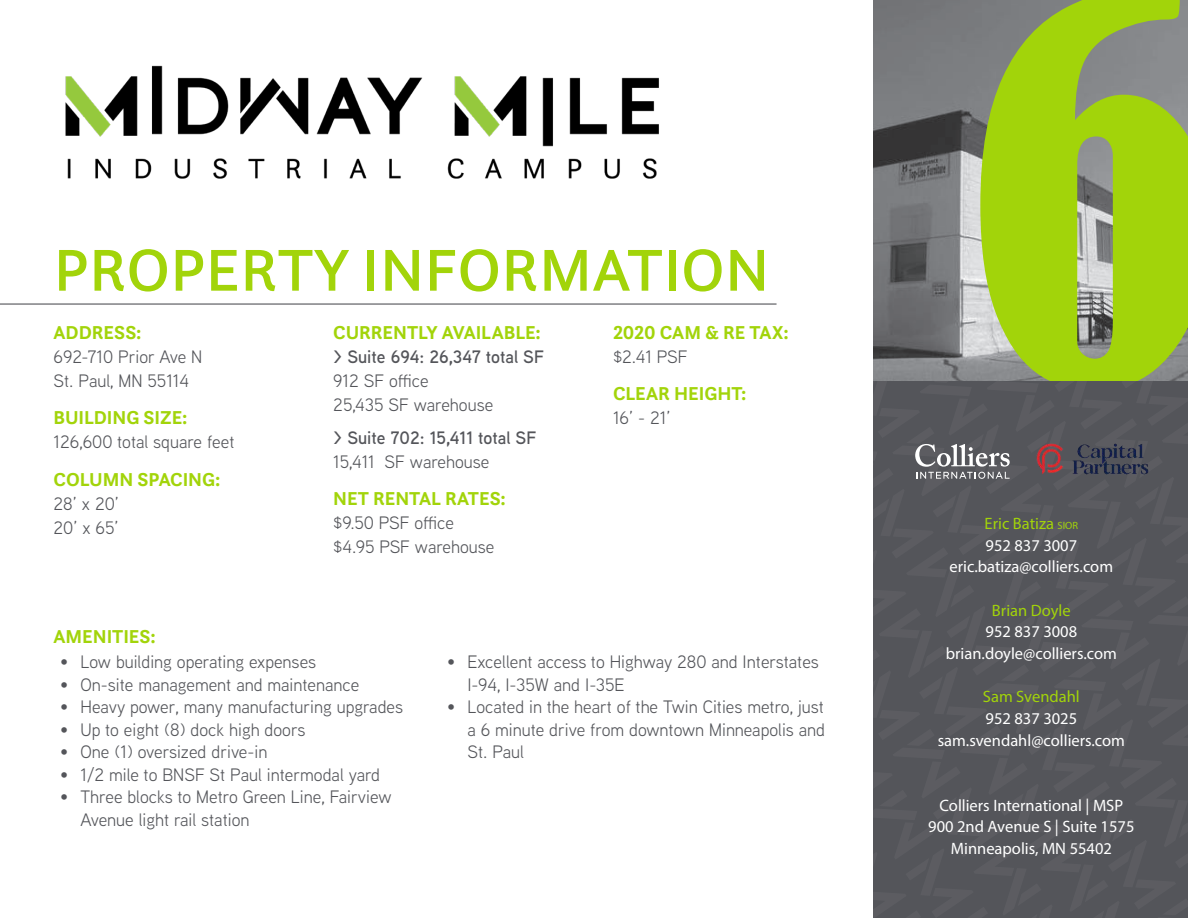
<style>
.page{position:relative;width:1188px;height:918px;background:#fff}
.page>*{position:absolute;margin:0;border:0;box-sizing:border-box;transform-origin:0 0}
.t1{font:condensed 506.25px "Bernard";color:#a2d40a}
.t2{font:500 61.65px "Questa Sans";color:#a2d40a}
.t3{font:700 19.5px "Questa Sans";letter-spacing:-.005em;color:#a2d40a}
.t4{font:18px/22.5px "Aaux Next";color:#54555a}
.t5{font:600 18px "Aaux Next";color:#54555a}
.t6{font:16.5px "Myriad Pro";color:#fff}
.t7{font:16.5px "Myriad Pro";color:#a2d40a}
.s1{font-size:10.5px}
</style>
<div class="page">
<img style="left:874px;top:0;width:314px;height:382px">
<img style="left:65px;top:65px;width:594px;height:114px">
<hr style="left:0;top:303px;width:777px;height:2px;background:#54555a">
<div style="left:874px;top:382px;width:314px;height:536px;background:#54555a"></div>
<img style="left:1031px;top:438px;width:122px;height:47px">
<p class="t2" style="left:54px;top:231px;width:717px">PROPERTY INFORMATION</p>
<p class="t3" style="left:54px;top:320px;width:90px">ADDRESS:</p>
<p class="t4" style="left:54px;top:344px;width:150px">692-710 Prior Ave N</p>
<p class="t4" style="left:54px;top:368px;width:137px">St. Paul, MN 55114</p>
<p class="t3" style="left:54px;top:405px;width:135px">BUILDING SIZE:</p>
<p class="t4" style="left:54px;top:430px;width:182px">126,600 total square feet</p>
<p class="t3" style="left:54px;top:467px;width:169px">COLUMN SPACING:</p>
<p class="t4" style="left:54px;top:491px;width:67px">28’ x 20’</p>
<p class="t4" style="left:54px;top:515px;width:67px">20’ x 65’</p>
<p class="t3" style="left:54px;top:624px;width:104px">AMENITIES:</p>
<p class="t3" style="left:333px;top:320px;width:209px">CURRENTLY AVAILABLE:</p>
<p class="t5" style="left:333px;top:344px;width:212px">&gt; Suite 694: 26,347 total SF</p>
<p class="t4" style="left:333px;top:368px;width:97px">912 SF office</p>
<p class="t4" style="left:333px;top:392px;width:161px">25,435 SF warehouse</p>
<p class="t5" style="left:333px;top:425px;width:205px">&gt; Suite 702: 15,411 total SF</p>
<p class="t4" style="left:333px;top:449px;width:158px">15,411 SF warehouse</p>
<p class="t3" style="left:333px;top:486px;width:174px">NET RENTAL RATES:</p>
<p class="t4" style="left:333px;top:511px;width:122px">$9.50 PSF office</p>
<p class="t4" style="left:333px;top:535px;width:163px">$4.95 PSF warehouse</p>
<p class="t3" style="left:613px;top:320px;width:177px">2020 CAM &amp; RE TAX:</p>
<p class="t4" style="left:613px;top:344px;width:76px">$2.41 PSF</p>
<p class="t3" style="left:613px;top:381px;width:135px">CLEAR HEIGHT:</p>
<p class="t4" style="left:613px;top:406px;width:59px">16’ - 21’</p>
<p class="t4" style="left:60px;top:650px;width:257px">• Low building operating expenses</p>
<p class="t4" style="left:60px;top:672px;width:301px">• On-site management and maintenance</p>
<p class="t4" style="left:60px;top:695px;width:344px">• Heavy power, many manufacturing upgrades</p>
<p class="t4" style="left:60px;top:717px;width:247px">• Up to eight (8) dock high doors</p>
<p class="t4" style="left:60px;top:740px;width:209px">• One (1) oversized drive-in</p>
<p class="t4" style="left:60px;top:762px;width:321px">• 1/2 mile to BNSF St Paul intermodal yard</p>
<p class="t4" style="left:81px;top:785px;width:313px;text-indent:-20px">• Three blocks to Metro Green Line, Fairview<br>Avenue light rail station</p>
<p class="t4" style="left:467px;top:650px;width:353px;text-indent:-20px">• Excellent access to Highway 280 and Interstates<br>I-94, I-35W and I-35E</p>
<p class="t4" style="left:467px;top:695px;width:359px;text-align:justify;text-indent:-20px">• Located in the heart of the Twin Cities metro, just a 6 minute drive from downtown Minneapolis and St. Paul</p>
<p class="t1" style="left:971px;top:-102px;width:250px">6</p>
<p class="t7" style="left:985px;top:513px;width:95px">Eric Batiza <span class="s1">SIOR</span></p>
<p class="t6" style="left:986px;top:535px;width:93px">952 837 3007</p>
<p class="t6" style="left:950px;top:557px;width:165px">eric.batiza@colliers.com</p>
<p class="t7" style="left:992px;top:600px;width:80px">Brian Doyle</p>
<p class="t6" style="left:986px;top:622px;width:93px">952 837 3008</p>
<p class="t6" style="left:946px;top:643px;width:173px">brian.doyle@colliers.com</p>
<p class="t7" style="left:983px;top:687px;width:98px">Sam Svendahl</p>
<p class="t6" style="left:986px;top:708px;width:93px">952 837 3025</p>
<p class="t6" style="left:938px;top:730px;width:189px">sam.svendahl@colliers.com</p>
<p class="t6" style="left:940px;top:795px;width:185px">Colliers International | MSP</p>
<p class="t6" style="left:928px;top:817px;width:208px">900 2nd Avenue S | Suite 1575</p>
<p class="t6" style="left:951px;top:838px;width:163px">Minneapolis, MN 55402</p>
</div>
